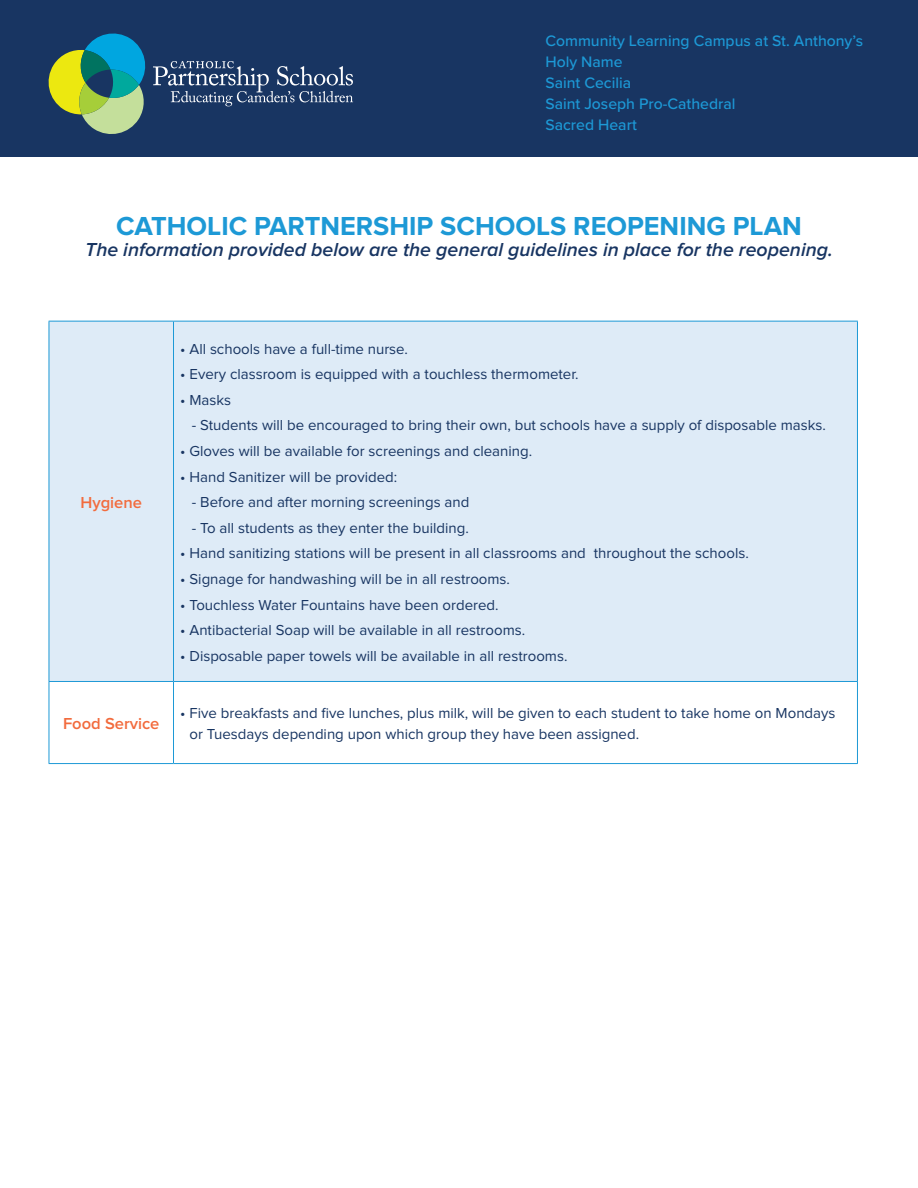
<style>
.page{position:relative;width:918px;height:1188px;background:#fff}
.page>*{position:absolute;margin:0;border:0;box-sizing:border-box;transform-origin:0 0}
.t1{font:700 27px "Proxima Nova";color:#1d99d6}
.t2{font:italic 600 19.5px "Proxima Nova";color:#183562}
.t3{font:600 16.5px "Proxima Nova";color:#f26b3d}
.t4{font:500 15.75px/21px "Proxima Nova";color:#1d99d6}
.t5{font:15px/21px "Proxima Nova";color:#183562}
</style>
<div class="page">
<div style="left:0;top:0;width:918px;height:157px;background:#183562"></div>
<svg style="left:48px;top:33px;width:305px;height:101px"></svg>
<div style="left:50px;top:322px;width:807px;height:359px;background:#deebf7"></div>
<hr style="left:857px;top:322px;width:1px;height:359px;background:#1d99d6">
<hr style="left:857px;top:682px;width:1px;height:81px;background:#1d99d6">
<hr style="left:174px;top:763px;width:684px;height:1px;background:#1d99d6">
<hr style="left:49px;top:322px;width:1px;height:359px;background:#1d99d6">
<hr style="left:49px;top:321px;width:125px;height:1px;background:#1d99d6">
<hr style="left:174px;top:321px;width:684px;height:1px;background:#1d99d6">
<hr style="left:173px;top:322px;width:1px;height:359px;background:#1d99d6">
<hr style="left:174px;top:681px;width:684px;height:1px;background:#1d99d6">
<hr style="left:49px;top:681px;width:125px;height:1px;background:#1d99d6">
<hr style="left:49px;top:682px;width:1px;height:81px;background:#1d99d6">
<hr style="left:173px;top:682px;width:1px;height:81px;background:#1d99d6">
<hr style="left:49px;top:763px;width:125px;height:1px;background:#1d99d6">
<p class="t4" style="left:545px;top:30px;width:319px">Community Learning Campus at St. Anthony’s<br>Holy Name<br>Saint Cecilia<br>Saint Joseph Pro-Cathedral<br>Sacred Heart</p>
<h1 class="t1" style="left:116px;top:210px;width:687px">CATHOLIC PARTNERSHIP SCHOOLS REOPENING PLAN</h1>
<h2 class="t2" style="left:85px;top:240px;width:749px">The information provided below are the general guidelines in place for the reopening.</h2>
<p class="t3" style="left:80px;top:495px;width:63px">Hygiene</p>
<p class="t5" style="left:180px;top:339px;width:229px">• All schools have a full-time nurse.</p>
<p class="t5" style="left:180px;top:364px;width:400px">• Every classroom is equipped with a touchless thermometer.</p>
<p class="t5" style="left:180px;top:390px;width:52px">• Masks</p>
<p class="t5" style="left:192px;top:416px;width:636px">- Students will be encouraged to bring their own, but schools have a supply of disposable masks.</p>
<p class="t5" style="left:180px;top:441px;width:353px">• Gloves will be available for screenings and cleaning.</p>
<p class="t5" style="left:180px;top:467px;width:219px">• Hand Sanitizer will be provided:</p>
<p class="t5" style="left:192px;top:492px;width:279px">- Before and after morning screenings and</p>
<p class="t5" style="left:192px;top:518px;width:279px">- To all students as they enter the building.</p>
<p class="t5" style="left:180px;top:544px;width:570px">• Hand sanitizing stations will be present in all classrooms and throughout the schools.</p>
<p class="t5" style="left:180px;top:569px;width:331px">• Signage for handwashing will be in all restrooms.</p>
<p class="t5" style="left:180px;top:595px;width:320px">• Touchless Water Fountains have been ordered.</p>
<p class="t5" style="left:180px;top:620px;width:347px">• Antibacterial Soap will be available in all restrooms.</p>
<p class="t5" style="left:180px;top:646px;width:389px">• Disposable paper towels will be available in all restrooms.</p>
<p class="t3" style="left:63px;top:716px;width:98px">Food Service</p>
<p class="t5" style="left:190px;top:703px;width:647px;text-indent:-9px">• Five breakfasts and five lunches, plus milk, will be given to each student to take home on Mondays or Tuesdays depending upon which group they have been assigned.</p>
</div>
